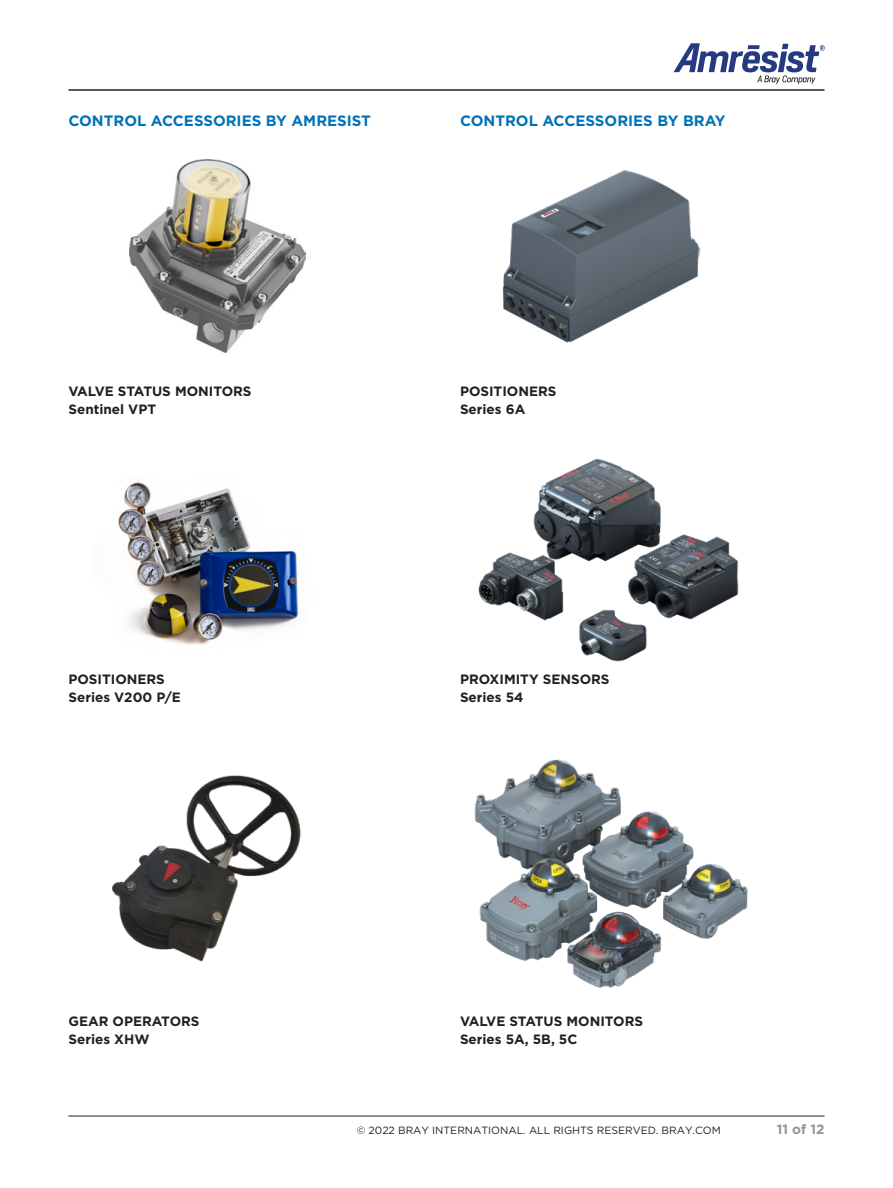
<style>
.page{position:relative;width:893px;height:1188px;background:#fff}
.page>*{position:absolute;margin:0;border:0;box-sizing:border-box;transform-origin:0 0}
.Subhead_1{font:700 15px "Gotham";color:#0072b8}
.Subhead_2{font:700 13.5px "Gotham";color:#231f20}
.t1{font:700 13.5px "Gotham";color:#939598}
.t2{font:10.5px "Gotham";color:#231f20}
</style>
<div class="page">
<hr style="left:68px;top:1116px;width:756px;height:1px;background:#231f20">
<hr style="left:68px;top:89px;width:756px;height:2px;background:#231f20">
<img style="left:130px;top:159px;width:175px;height:193px">
<img style="left:502px;top:170px;width:199px;height:173px">
<img style="left:478px;top:458px;width:261px;height:204px">
<img style="left:474px;top:759px;width:274px;height:229px">
<img style="left:112px;top:775px;width:189px;height:187px">
<img style="left:118px;top:482px;width:181px;height:163px">
<svg style="left:673px;top:43px;width:151px;height:41px"></svg>
<p class="Subhead_1" style="left:68px;top:111px;width:304px">CONTROL ACCESSORIES BY AMRESIST</p>
<p class="Subhead_1" style="left:460px;top:111px;width:267px">CONTROL ACCESSORIES BY BRAY</p>
<p class="Subhead_2" style="left:68px;top:382px;width:185px">VALVE STATUS MONITORS</p>
<p class="Subhead_2" style="left:68px;top:400px;width:89px">Sentinel VPT</p>
<p class="Subhead_2" style="left:68px;top:670px;width:98px">POSITIONERS</p>
<p class="Subhead_2" style="left:68px;top:688px;width:114px">Series V200 P/E</p>
<p class="Subhead_2" style="left:460px;top:382px;width:98px">POSITIONERS</p>
<p class="Subhead_2" style="left:460px;top:400px;width:67px">Series 6A</p>
<p class="Subhead_2" style="left:460px;top:670px;width:151px">PROXIMITY SENSORS</p>
<p class="Subhead_2" style="left:460px;top:688px;width:65px">Series 54</p>
<p class="Subhead_2" style="left:68px;top:1012px;width:133px">GEAR OPERATORS</p>
<p class="Subhead_2" style="left:68px;top:1030px;width:83px">Series XHW</p>
<p class="Subhead_2" style="left:460px;top:1012px;width:185px">VALVE STATUS MONITORS</p>
<p class="Subhead_2" style="left:460px;top:1030px;width:119px">Series 5A, 5B, 5C</p>
<p class="t2" style="left:357px;top:1124px;width:366px">© 2022 BRAY INTERNATIONAL. ALL RIGHTS RESERVED. BRAY.COM</p>
<p class="t1" style="left:777px;top:1120px;width:49px">11 of 12</p>
</div>
